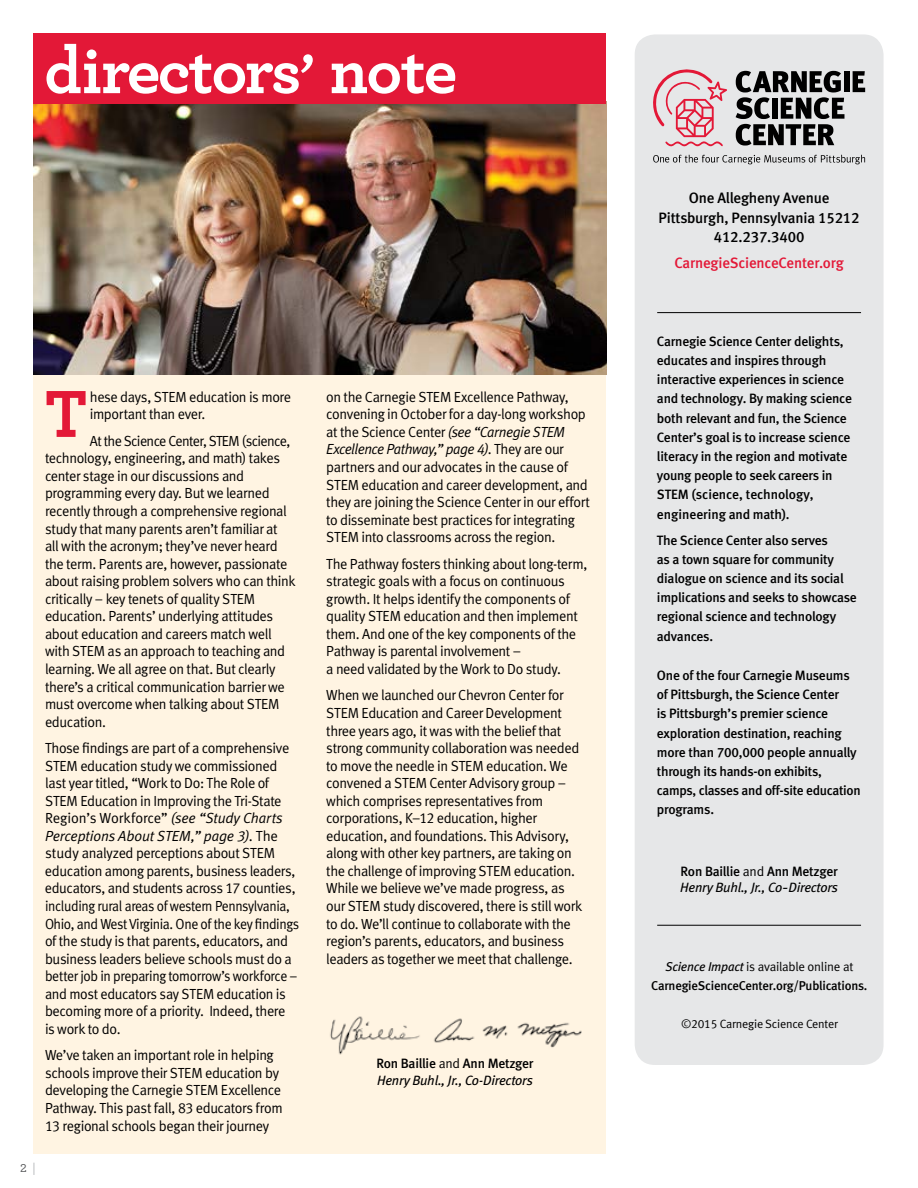
<style>
.page{position:relative;width:918px;height:1188px;background:#fff}
.page>*{position:absolute;margin:0;border:0;box-sizing:border-box;transform-origin:0 0}
.t1{font:69.75px "Archer Bold LF";color:#e31837}
.t2{font:15px/19.2px "Meta Medium LF";letter-spacing:-.01em;color:#000;text-align:center}
.t3{font:15px "Meta Medium LF";letter-spacing:-.01em;color:#e31837}
.t4{font:14.7px/17.5px "Meta Normal LF";letter-spacing:-.025em;color:#000}
.t5{font:14.7px/17.5px "Meta Normal LF";letter-spacing:-.025em;color:#000;scale:.96 1}
.t6{font:13.5px/19.2px "Meta Medium LF";letter-spacing:-.015em;color:#000}
.t7{font:italic 13.5px "Meta Book LF";letter-spacing:-.015em;color:#000}
.t8{font:12.75px "Meta Medium LF";letter-spacing:-.015em;color:#000}
.t9{font:12.75px "Meta Normal LF";letter-spacing:-.015em;color:#000}
.t10{font:12px "Meta Normal LF";letter-spacing:-.015em;color:#000}
.t11{font:12px "Archer Medium LF";color:#58595b}
.s1{font-style:italic}
.s2{font-family:"Meta Normal LF"}
.s3{font-family:"Meta Book LF";font-style:italic}
</style>
<div class="page">
<svg style="left:34px;top:1163px;width:1px;height:12px"></svg>
<div style="left:34px;top:101px;width:572px;height:1053px;background:#fff4e2"></div>
<div style="left:635px;top:34px;width:249px;height:1031px;background:#e6e7e8;border-radius:20px"></div>
<img style="left:34px;top:104px;width:572px;height:271px">
<div style="left:34px;top:34px;width:572px;height:70px;background:#e31837"></div>
<svg style="left:46px;top:44px;width:409px;height:50px"></svg>
<hr style="left:657px;top:925px;width:204px;height:1px;background:#000">
<svg style="left:653px;top:155px;width:212px;height:9px"></svg>
<div style="left:844px;top:71px;width:6px;height:21px;background:#000"></div>
<svg style="left:853px;top:71px;width:12px;height:21px"></svg>
<svg style="left:736px;top:71px;width:108px;height:75px"></svg>
<svg style="left:653px;top:69px;width:74px;height:78px"></svg>
<hr style="left:657px;top:312px;width:204px;height:1px;background:#000">
<img style="left:330px;top:1016px;width:90px;height:39px">
<img style="left:433px;top:1018px;width:149px;height:30px">
<p class="t11" style="left:20px;top:1161px;width:8px">2</p>
<h1 class="t1" style="left:45px;top:370px;width:44px">T</h1>
<p class="t4" style="left:90px;top:388px;width:203px">hese days, STEM education is more important than ever.</p>
<p class="t5" style="left:45px;top:432px;width:263px;text-indent:45px">At the Science Center, STEM (science, technology, engineering, and math) takes center stage in our discussions and programming every day. But we learned recently through a comprehensive regional study that many parents aren’t familiar at<br>all with the acronym; they’ve never heard the term. Parents are, however, passionate about raising problem solvers who can think critically – key tenets of quality STEM education. Parents’ underlying attitudes about education and careers match well with STEM as an approach to teaching and learning. We all agree on that. But clearly there’s a critical communication barrier we must overcome when talking about STEM education.</p>
<p class="t4" style="left:45px;top:739px;width:256px">Those findings are part of a comprehensive STEM education study we commissioned last year titled, “Work to Do: The Role of STEM Education in Improving the Tri-State Region’s Workforce” <span class="s1">(see “Study Charts Perceptions About STEM,” page 3)</span>. The study analyzed perceptions about STEM education among parents, business leaders, educators, and students across 17 counties, including rural areas of western Pennsylvania, Ohio, and West Virginia. One of the key findings of the study is that parents, educators, and business leaders believe schools must do a better job in preparing tomorrow’s workforce – and most educators say STEM education is becoming more of a priority. Indeed, there<br>is work to do.</p>
<p class="t4" style="left:45px;top:1046px;width:239px">We’ve taken an important role in helping schools improve their STEM education by developing the Carnegie STEM Excellence Pathway. This past fall, 83 educators from 13 regional schools began their journey</p>
<p class="t4" style="left:326px;top:388px;width:265px">on the Carnegie STEM Excellence Pathway, convening in October for a day-long workshop at the Science Center <span class="s1">(see “Carnegie STEM Excellence Pathway,” page 4)</span>. They are our partners and our advocates in the cause of STEM education and career development, and they are joining the Science Center in our effort to disseminate best practices for integrating STEM into classrooms across the region.</p>
<p class="t4" style="left:326px;top:555px;width:263px">The Pathway fosters thinking about long-term, strategic goals with a focus on continuous growth. It helps identify the components of quality STEM education and then implement them. And one of the key components of the Pathway is parental involvement –<br>a need validated by the Work to Do study.</p>
<p class="t4" style="left:326px;top:686px;width:258px">When we launched our Chevron Center for STEM Education and Career Development three years ago, it was with the belief that strong community collaboration was needed to move the needle in STEM education. We convened a STEM Center Advisory group – which comprises representatives from corporations, K–12 education, higher education, and foundations. This Advisory, along with other key partners, are taking on the challenge of improving STEM education.<br>While we believe we’ve made progress, as our STEM study discovered, there is still work to do. We’ll continue to collaborate with the region’s parents, educators, and business leaders as together we meet that challenge.</p>
<p class="t6" style="left:376px;top:1054px;width:159px">Ron Baillie <span class="s2">and</span> Ann Metzger</p>
<p class="t7" style="left:377px;top:1072px;width:157px">Henry Buhl., Jr., Co-Directors</p>
<p class="t2" style="left:659px;top:188px;width:202px">One Allegheny Avenue<br>Pittsburgh, Pennsylvania 15212<br>412.237.3400</p>
<p class="t3" style="left:674px;top:254px;width:171px">CarnegieScienceCenter.org</p>
<p class="t6" style="left:657px;top:331px;width:197px">Carnegie Science Center delights, educates and inspires through interactive experiences in science and technology. By making science both relevant and fun, the Science<br>Center’s goal is to increase science literacy in the region and motivate young people to seek careers in<br>STEM (science, technology, engineering and math).</p>
<p class="t6" style="left:657px;top:530px;width:201px">The Science Center also serves<br>as a town square for community dialogue on science and its social implications and seeks to showcase regional science and technology advances.</p>
<p class="t6" style="left:657px;top:666px;width:205px">One of the four Carnegie Museums of Pittsburgh, the Science Center<br>is Pittsburgh’s premier science exploration destination, reaching more than 700,000 people annually through its hands-on exhibits, camps, classes and off-site education programs.</p>
<p class="t6" style="left:681px;top:862px;width:159px">Ron Baillie <span class="s2">and</span> Ann Metzger</p>
<p class="t7" style="left:680px;top:880px;width:160px">Henry Buhl., Jr., Co-Directors</p>
<p class="t9" style="left:666px;top:960px;width:189px"><span class="s3">Science Impact</span> is available online at</p>
<p class="t8" style="left:651px;top:978px;width:218px">CarnegieScienceCenter.org/Publications.</p>
<p class="t10" style="left:681px;top:1017px;width:158px">©2015 Carnegie Science Center</p>
</div>
